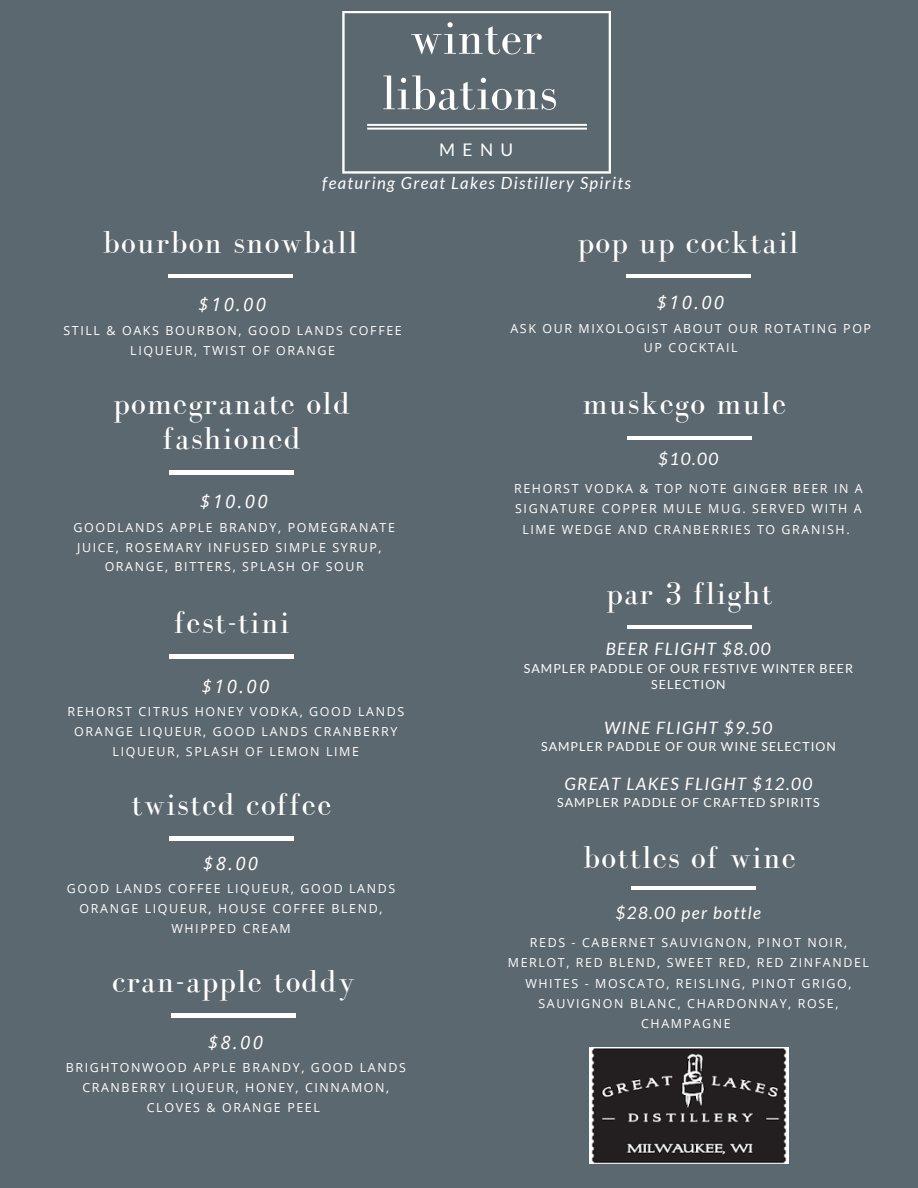
<style>
.page{position:relative;width:918px;height:1188px;background:#5c686f}
.page>*{position:absolute;margin:0;border:0;box-sizing:border-box;transform-origin:0 0}
.t1{font:50.1px "Bodoni FLF";color:#fff}
.t2{font:32.7px/34.8px "Bodoni FLF";letter-spacing:.04em;color:#fff;text-align:center}
.t3{font:italic 18.45px "Open Sans";letter-spacing:.13em;color:#fff}
.t4{font:17.4px "Lato";color:#fff}
.t5{font:italic 17.1px "Lato";letter-spacing:.08em;color:#fff}
.t6{font:italic 16.65px "Lato";letter-spacing:.08em;color:#fff}
.t7{font:12.45px/19.6px "Open Sans";letter-spacing:.13em;color:#fff;text-align:center}
.t8{font:12.45px/16.6px "Lato";letter-spacing:.08em;color:#fff;text-align:center}
</style>
<div class="page">
<hr style="left:168px;top:274px;width:125px;height:4px;background:#fff">
<hr style="left:169px;top:837px;width:125px;height:3px;background:#fff">
<hr style="left:169px;top:655px;width:125px;height:3px;background:#fff">
<hr style="left:171px;top:1014px;width:125px;height:3px;background:#fff">
<svg style="left:342px;top:11px;width:269px;height:163px"></svg>
<svg style="left:367px;top:124px;width:220px;height:6px"></svg>
<hr style="left:169px;top:471px;width:125px;height:3px;background:#fff">
<hr style="left:627px;top:436px;width:125px;height:3px;background:#fff">
<hr style="left:627px;top:625px;width:125px;height:4px;background:#fff">
<hr style="left:631px;top:886px;width:125px;height:4px;background:#fff">
<hr style="left:626px;top:274px;width:125px;height:4px;background:#fff">
<img style="left:589px;top:1048px;width:199px;height:115px">
<p class="t1" style="left:410px;top:10px;width:134px">winter</p>
<p class="t1" style="left:382px;top:65px;width:177px">libations</p>
<p class="t4" style="left:439px;top:139px;width:76px">MENU</p>
<p class="t6" style="left:322px;top:172px;width:310px">featuring Great Lakes Distillery Spirits</p>
<p class="t2" style="left:103px;top:224px;width:256px">bourbon snowball</p>
<p class="t3" style="left:199px;top:291px;width:69px">$10.00</p>
<p class="t7" style="left:63px;top:320px;width:340px">STILL &amp; OAKS BOURBON, GOOD LANDS COFFEE<br>LIQUEUR, TWIST OF ORANGE</p>
<p class="t2" style="left:114px;top:386px;width:238px">pomegranate old fashioned</p>
<p class="t3" style="left:200px;top:488px;width:69px">$10.00</p>
<p class="t7" style="left:74px;top:517px;width:323px">GOODLANDS APPLE BRANDY, POMEGRANATE</p>
<p class="t7" style="left:77px;top:537px;width:306px">JUICE, ROSEMARY INFUSED SIMPLE SYRUP,</p>
<p class="t7" style="left:105px;top:557px;width:261px">ORANGE, BITTERS, SPLASH OF SOUR</p>
<p class="t2" style="left:174px;top:605px;width:117px">fest-tini</p>
<p class="t3" style="left:202px;top:673px;width:69px">$10.00</p>
<p class="t7" style="left:67px;top:702px;width:338px">REHORST CITRUS HONEY VODKA, GOOD LANDS<br>ORANGE LIQUEUR, GOOD LANDS CRANBERRY<br>LIQUEUR, SPLASH OF LEMON LIME</p>
<p class="t2" style="left:131px;top:787px;width:202px">twisted coffee</p>
<p class="t3" style="left:203px;top:850px;width:56px">$8.00</p>
<p class="t7" style="left:67px;top:879px;width:330px">GOOD LANDS COFFEE LIQUEUR, GOOD LANDS<br>ORANGE LIQUEUR, HOUSE COFFEE BLEND,<br>WHIPPED CREAM</p>
<p class="t2" style="left:112px;top:964px;width:244px">cran-apple toddy</p>
<p class="t3" style="left:208px;top:1029px;width:56px">$8.00</p>
<p class="t7" style="left:66px;top:1058px;width:342px">BRIGHTONWOOD APPLE BRANDY, GOOD LANDS<br>CRANBERRY LIQUEUR, HONEY, CINNAMON,<br>CLOVES &amp; ORANGE PEEL</p>
<p class="t2" style="left:578px;top:224px;width:222px">pop up cocktail</p>
<p class="t3" style="left:657px;top:289px;width:69px">$10.00</p>
<p class="t7" style="left:510px;top:318px;width:362px">ASK OUR MIXOLOGIST ABOUT OUR ROTATING POP<br>UP COCKTAIL</p>
<p class="t2" style="left:583px;top:386px;width:205px">muskego mule</p>
<p class="t5" style="left:658px;top:448px;width:62px">$10.00</p>
<p class="t7" style="left:514px;top:478px;width:350px;line-height:20.2px">REHORST VODKA &amp; TOP NOTE GINGER BEER IN A<br>SIGNATURE COPPER MULE MUG. SERVED WITH A<br>LIME WEDGE AND CRANBERRIES TO GRANISH.</p>
<p class="t2" style="left:607px;top:575px;width:168px">par 3 flight</p>
<p class="t5" style="left:606px;top:638px;width:167px">BEER FLIGHT $8.00</p>
<p class="t8" style="left:524px;top:659px;width:331px">SAMPLER PADDLE OF OUR FESTIVE WINTER BEER<br>SELECTION</p>
<p class="t5" style="left:604px;top:717px;width:170px">WINE FLIGHT $9.50</p>
<p class="t8" style="left:541px;top:738px;width:296px">SAMPLER PADDLE OF OUR WINE SELECTION</p>
<p class="t5" style="left:564px;top:773px;width:249px">GREAT LAKES FLIGHT $12.00</p>
<p class="t8" style="left:557px;top:794px;width:264px">SAMPLER PADDLE OF CRAFTED SPIRITS</p>
<p class="t2" style="left:583px;top:840px;width:214px">bottles of wine</p>
<p class="t5" style="left:615px;top:902px;width:147px">$28.00 per bottle</p>
<p class="t7" style="left:508px;top:932px;width:363px;line-height:20.2px">REDS - CABERNET SAUVIGNON, PINOT NOIR,<br>MERLOT, RED BLEND, SWEET RED, RED ZINFANDEL</p>
<p class="t7" style="left:525px;top:973px;width:328px;line-height:20.2px">WHITES - MOSCATO, REISLING, PINOT GRIGO,<br>SAUVIGNON BLANC, CHARDONNAY, ROSE,<br>CHAMPAGNE</p>
</div>
